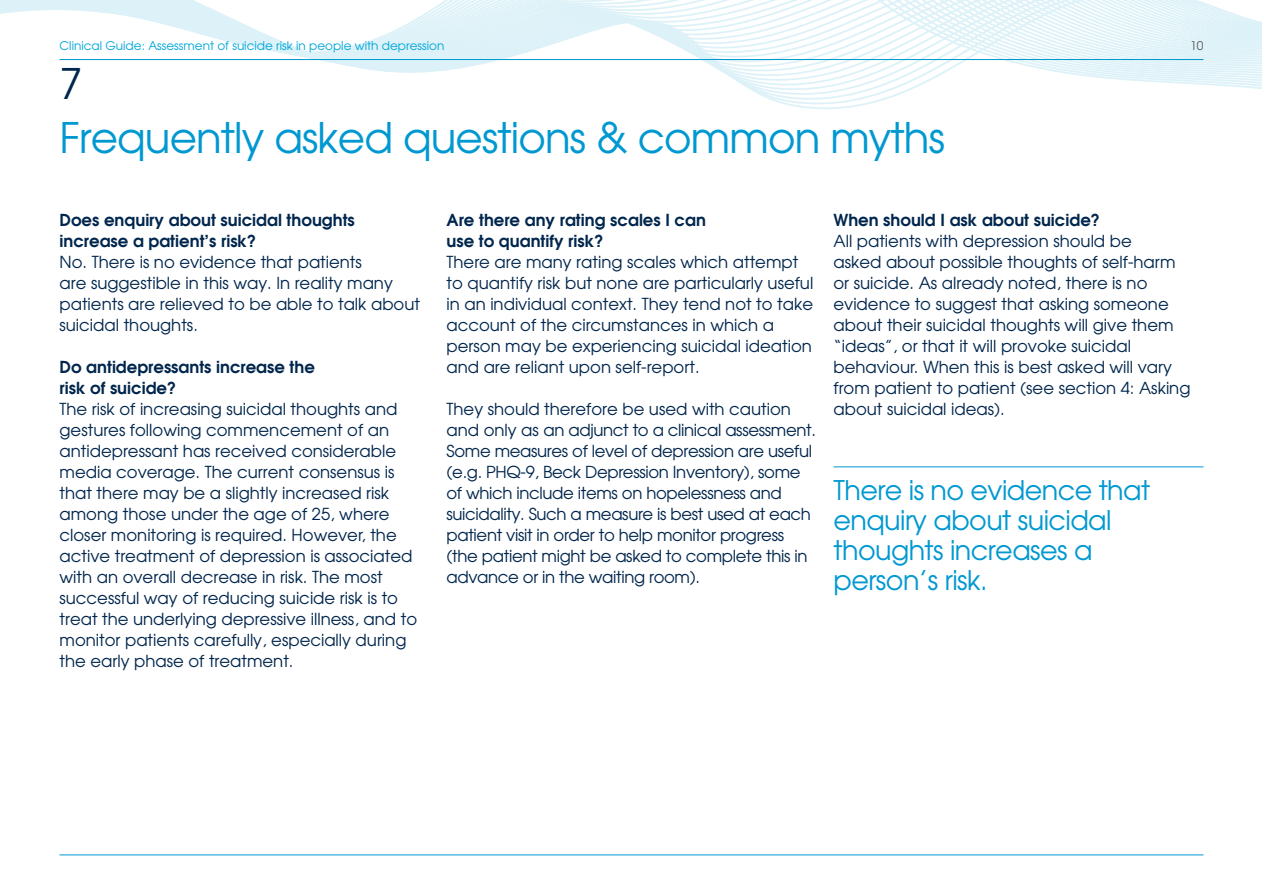
<style>
.page{position:relative;width:1263px;height:893px;background:#fff}
.page>*{position:absolute;margin:0;border:0;box-sizing:border-box;transform-origin:0 0}
.t1{font:42px "Avant Garde";letter-spacing:-.02em;color:#0098d1}
.t2{font:42px "Avant Garde";color:#00264d}
.t3{font:27px/30px "Avant Garde";letter-spacing:-.02em;color:#0098d1}
.t4{font:16.5px/21px "Avant Garde";color:#00264d}
.t5{font:16.5px/21px "Avant Garde";letter-spacing:-.02em;color:#00264d}
.t6{font:600 16.5px/21px "Avant Garde";color:#00264d}
.t7{font:12px "Avant Garde";color:#00a7da}
.t8{font:12px "Avant Garde";color:#57585a}
</style>
<div class="page">
<svg style="left:0;top:0;width:1262px;height:109px"></svg>
<hr style="left:60px;top:59px;width:1143px;height:1px;background:#0098d1">
<hr style="left:60px;top:855px;width:1143px;height:1px;background:#0098d1">
<hr style="left:833px;top:467px;width:370px;height:1px;background:#0098d1">
<p class="t7" style="left:60px;top:38px;width:386px">Clinical Guide: Assessment of suicide risk in people with depression</p>
<p class="t8" style="left:1190px;top:38px;width:15px">10</p>
<h1 class="t2" style="left:60px;top:57px;width:25px">7</h1>
<h1 class="t1" style="left:60px;top:112px;width:887px">Frequently asked questions &amp; common myths</h1>
<p class="t6" style="left:60px;top:209px;width:297px">Does enquiry about suicidal thoughts increase a patient’s risk?</p>
<p class="t4" style="left:60px;top:251px;width:362px">No. There is no evidence that patients<br>are suggestible in this way. In reality many patients are relieved to be able to talk about suicidal thoughts.</p>
<p class="t6" style="left:60px;top:356px;width:257px">Do antidepressants increase the risk of suicide?</p>
<p class="t4" style="left:60px;top:398px;width:359px">The risk of increasing suicidal thoughts and gestures following commencement of an antidepressant has received considerable media coverage. The current consensus is that there may be a slightly increased risk among those under the age of 25, where closer monitoring is required. However, the active treatment of depression is associated with an overall decrease in risk. The most successful way of reducing suicide risk is to treat the underlying depressive illness, and to monitor patients carefully, especially during the early phase of treatment.</p>
<p class="t6" style="left:446px;top:209px;width:261px">Are there any rating scales I can use to quantify risk?</p>
<p class="t4" style="left:446px;top:251px;width:368px">There are many rating scales which attempt to quantify risk but none are particularly useful in an individual context. They tend not to take account of the circumstances in which a person may be experiencing suicidal ideation and are reliant upon self-report.</p>
<p class="t5" style="left:446px;top:398px;width:371px">They should therefore be used with caution and only as an adjunct to a clinical assessment.<br>Some measures of level of depression are useful (e.g. PHQ-9, Beck Depression Inventory), some of which include items on hopelessness and suicidality. Such a measure is best used at each patient visit in order to help monitor progress (the patient might be asked to complete this in advance or in the waiting room).</p>
<p class="t6" style="left:833px;top:209px;width:268px">When should I ask about suicide?</p>
<p class="t4" style="left:833px;top:230px;width:358px">All patients with depression should be<br>asked about possible thoughts of self-harm or suicide. As already noted, there is no evidence to suggest that asking someone about their suicidal thoughts will give them “ideas”, or that it will provoke suicidal behaviour. When this is best asked will vary from patient to patient (see section 4: Asking about suicidal ideas).</p>
<h2 class="t3" style="left:833px;top:475px;width:318px">There is no evidence that enquiry about suicidal thoughts increases a person’s risk.</h2>
</div>
